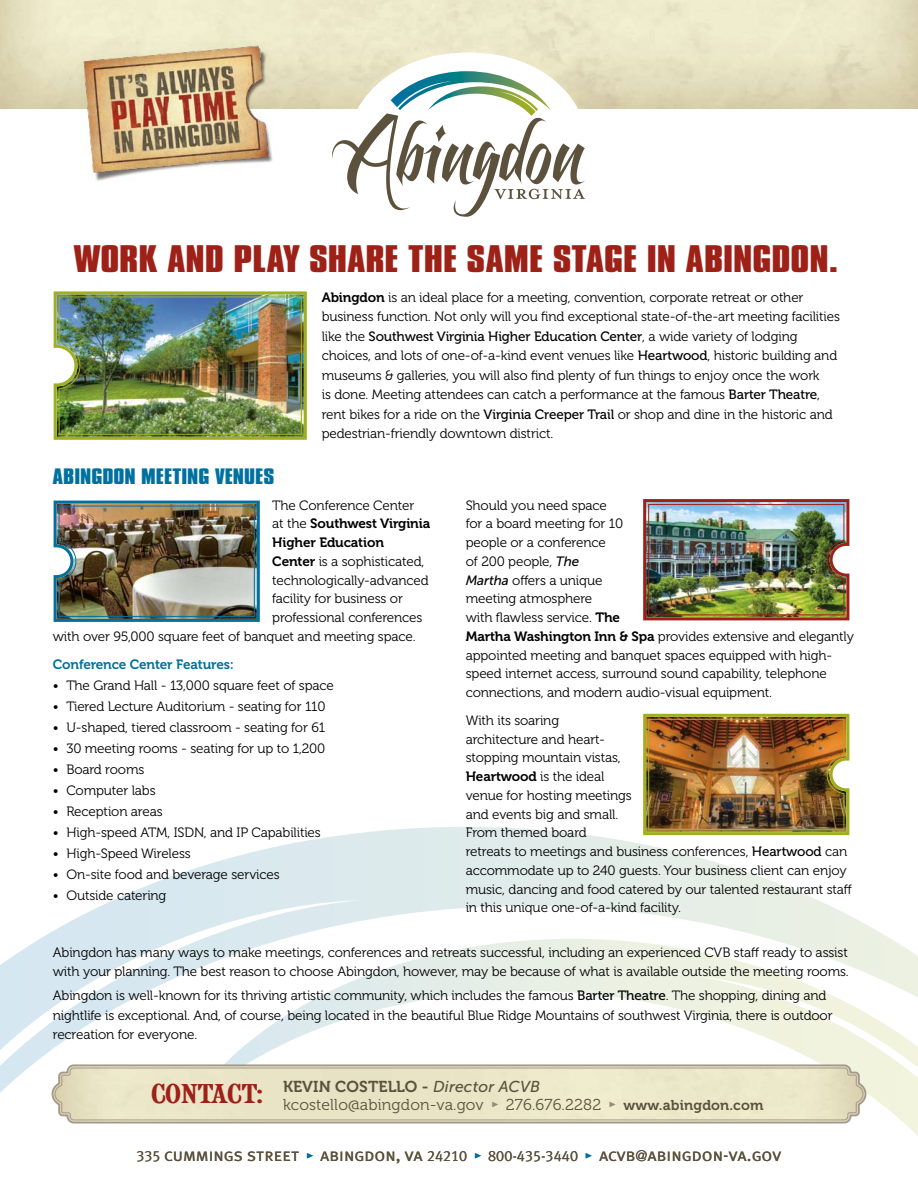
<style>
.page{position:relative;width:918px;height:1188px;background:#fff}
.page>*{position:absolute;margin:0;border:0;box-sizing:border-box;transform-origin:0 0}
.t1{font:700 33px "Compacta BT";color:#9e2118;scale:1.25 1}
.t2{font:700 19.2px "Compacta BT";color:#00719f;scale:1.25 1}
.t3{font:18px "Meta Plus Normal Caps";color:#5b513d}
.t4{font:15.75px "Museo 300";letter-spacing:.01em;color:#5b513d}
.t5{font:15.75px "Museo 700";letter-spacing:.005em;color:#5b513d}
.t6{font:15px "Meta Plus Normal Caps";color:#5b513d}
.t7{font:13.5px/18.8px "Museo 300";letter-spacing:-.01em;color:#000}
.t8{font:13.5px "Museo 500";letter-spacing:-.01em;color:#000}
.t9{font:13.5px/18.8px "Museo 700";letter-spacing:-.01em;color:#000}
.t10{font:13.5px "Museo 700";letter-spacing:-.01em;color:#00719f}
.s1{font-family:"Museo 700"}
.s2{font-family:"Museo 300"}
.s3{font-family:"Museo 500"}
.s4{font-family:"Museo Sans 500";font-style:italic}
.s5{font-family:"Meta Plus Normal Caps";color:#958b78}
.s6{font-family:"Museo 700";font-size:14.25px}
.s7{font-size:15px;color:#00719f}
.s8{font-size:15px}
</style>
<div class="page">
<svg style="left:332px;top:52px;width:254px;height:165px"></svg>
<img style="left:71px;top:32px;width:214px;height:149px">
<svg style="left:0;top:827px;width:874px;height:266px"></svg>
<svg style="left:186px;top:929px;width:732px;height:207px"></svg>
<svg style="left:51px;top:1063px;width:816px;height:61px"></svg>
<svg style="left:54px;top:1067px;width:810px;height:54px;background:#e7e3c5"></svg>
<img style="left:53px;top:291px;width:254px;height:149px">
<img style="left:53px;top:500px;width:207px;height:122px">
<img style="left:643px;top:499px;width:207px;height:122px">
<img style="left:642px;top:713px;width:209px;height:124px">
<h1 class="t1" style="left:74px;top:239px;width:613px">WORK AND PLAY SHARE THE SAME STAGE IN ABINGDON.</h1>
<p class="t7" style="left:322px;top:288px;width:520px;line-height:19.5px"><span class="s1">Abingdon</span> is an ideal place for a meeting, convention, corporate retreat or other business function. Not only will you find exceptional state-of-the-art meeting facilities</p>
<p class="t8" style="left:322px;top:329px;width:477px"><span class="s2">like the</span> Southwest Virginia Higher Education Center<span class="s2">, a wide variety of lodging</span></p>
<p class="t7" style="left:322px;top:346px;width:517px;line-height:19.5px">choices, and lots of one-of-a-kind event venues like <span class="s3">Heartwood</span>, historic building and museums &amp; galleries, you will also find plenty of fun things to enjoy once the work<br>is done. Meeting attendees can catch a performance at the famous <span class="s3">Barter Theatre</span>, rent bikes for a ride on the <span class="s3">Virginia Creeper Trail</span> or shop and dine in the historic and pedestrian-friendly downtown district.</p>
<h2 class="t2" style="left:52px;top:465px;width:179px">ABINGDON MEETING VENUES</h2>
<p class="t7" style="left:272px;top:496px;width:144px">The Conference Center</p>
<p class="t9" style="left:272px;top:515px;width:160px"><span class="s2">at the</span> Southwest Virginia<br>Higher Education</p>
<p class="t7" style="left:272px;top:552px;width:154px"><span class="s1">Center</span> is a sophisticated,</p>
<p class="t7" style="left:272px;top:571px;width:158px">technologically-advanced</p>
<p class="t7" style="left:272px;top:590px;width:132px">facility for business or</p>
<p class="t7" style="left:272px;top:608px;width:152px">professional conferences</p>
<p class="t7" style="left:53px;top:627px;width:364px">with over 95,000 square feet of banquet and meeting space.</p>
<p class="t10" style="left:53px;top:656px;width:183px">Conference Center Features:</p>
<p class="t7" style="left:53px;top:676px;width:283px">• The Grand Hall - 13,000 square feet of space</p>
<p class="t7" style="left:53px;top:697px;width:274px">• Tiered Lecture Auditorium - seating for 110</p>
<p class="t7" style="left:53px;top:718px;width:274px">• U-shaped, tiered classroom - seating for 61</p>
<p class="t7" style="left:53px;top:739px;width:274px">• 30 meeting rooms - seating for up to 1,200</p>
<p class="t7" style="left:53px;top:760px;width:93px">• Board rooms</p>
<p class="t7" style="left:53px;top:781px;width:104px">• Computer labs</p>
<p class="t7" style="left:53px;top:802px;width:111px">• Reception areas</p>
<p class="t7" style="left:53px;top:823px;width:269px">• High-speed ATM, ISDN, and IP Capabilities</p>
<p class="t7" style="left:53px;top:844px;width:139px">• High-Speed Wireless</p>
<p class="t7" style="left:53px;top:865px;width:228px">• On-site food and beverage services</p>
<p class="t7" style="left:53px;top:886px;width:115px">• Outside catering</p>
<p class="t7" style="left:466px;top:496px;width:390px">Should you need space<br>for a board meeting for 10<br>people or a conference<br>of 200 people, <span class="s4">The<br>Martha</span> offers a unique<br>meeting atmosphere<br>with flawless service. <span class="s1">The<br>Martha Washington Inn &amp; Spa</span> provides extensive and elegantly appointed meeting and banquet spaces equipped with high&shy;speed internet access, surround sound capability, telephone connections, and modern audio-visual equipment.</p>
<p class="t7" style="left:466px;top:711px;width:388px">With its soaring<br>architecture and heart-<br>stopping mountain vistas,<br><span class="s1">Heartwood</span> is the ideal<br>venue for hosting meetings<br>and events big and small.<br>From themed board<br>retreats to meetings and business conferences, <span class="s3">Heartwood</span> can accommodate up to 240 guests. Your business client can enjoy music, dancing and food catered by our talented restaurant staff in this unique one-of-a-kind facility.</p>
<p class="t7" style="left:53px;top:943px;width:798px;line-height:19.5px">Abingdon has many ways to make meetings, conferences and retreats successful, including an experienced CVB staff ready to assist with your planning. The best reason to choose Abingdon, however, may be because of what is available outside the meeting rooms.</p>
<p class="t7" style="left:53px;top:986px;width:781px;line-height:19.5px">Abingdon is well-known for its thriving artistic community, which includes the famous <span class="s3">Barter Theatre</span>. The shopping, dining and nightlife is exceptional. And, of course, being located in the beautiful Blue Ridge Mountains of southwest Virginia, there is outdoor recreation for everyone.</p>
<p class="t5" style="left:283px;top:1078px;width:259px">Kevin Costello - <span class="s4">Director ACVB</span></p>
<p class="t4" style="left:151px;top:1097px;width:614px"><sup>CONTACT:</sup> kcostello@abingdon-va.gov <span class="s5">•</span> 276.676.2282 <span class="s5">•</span> <span class="s6">www.abingdon.com</span></p>
<p class="t6" style="left:137px;top:1147px;width:26px">335</p>
<h3 class="t3" style="left:164px;top:1144px;width:619px">cummings street <span class="s7">•</span> abingdon, va <span class="s8">24210</span> <span class="s7">•</span> <span class="s8">800-435-3440</span> <span class="s7">•</span> acvb<span class="s8">@</span>abingdon-va.gov</h3>
</div>
